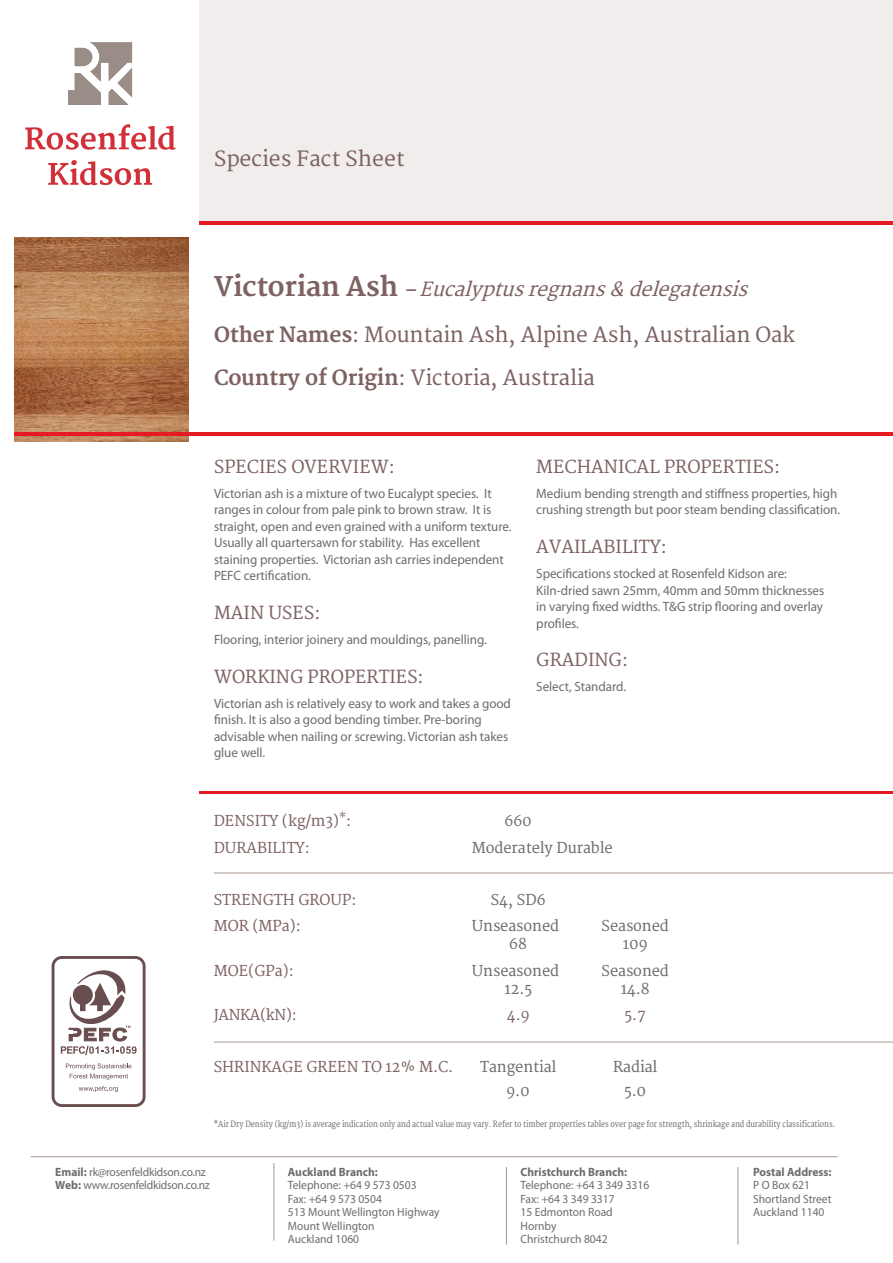
<style>
.page{position:relative;width:893px;height:1263px;background:#fff}
.page>*{position:absolute;margin:0;border:0;box-sizing:border-box;transform-origin:0 0}
.t1{font:21px/42.8px "Merriweather";letter-spacing:-.005em;color:#7e6262}
.t2{font:italic 19.5px "Merriweather";color:#7e6262}
.t3{font:18px "Merriweather";letter-spacing:-.005em;color:#7e6262}
.t4{font:15px "Merriweather";letter-spacing:-.005em;color:#7e6262}
.t5{font:15px "Merriweather";letter-spacing:-.005em;color:#6c6d70}
.t6{font:13.5px/16.5px "Myriad Pro";letter-spacing:-.005em;color:#6c6d70}
.t7{font:12px/13.5px "Myriad Pro";color:#6c6d70;scale:.96 1}
.t8{font:12px/13.5px "Myriad Pro";letter-spacing:-.02em;color:#6c6d70;scale:.96 1}
.t9{font:700 12px "Myriad Pro";color:#6c6d70;scale:.96 1}
.t10{font:8.55px "Merriweather";letter-spacing:-.005em;color:#6c6d70;scale:.85 1}
.s1{font-weight:700;font-style:normal;font-size:27px}
.s2{font-weight:700}
</style>
<div class="page">
<img style="left:14px;top:238px;width:174px;height:203px">
<div style="left:199px;top:0;width:694px;height:223px;background:#f1edec"></div>
<svg style="left:25px;top:124px;width:151px;height:26px"></svg>
<svg style="left:48px;top:160px;width:104px;height:25px"></svg>
<svg style="left:68px;top:42px;width:64px;height:63px"></svg>
<hr style="left:199px;top:221px;width:694px;height:3px;background:#e51a23">
<hr style="left:199px;top:791px;width:694px;height:2px;background:#e51a23">
<hr style="left:14px;top:432px;width:879px;height:4px;background:#e51a23">
<hr style="left:31px;top:1156px;width:807px;height:1px;background:#a9988f">
<hr style="left:274px;top:1163px;width:1px;height:78px;background:#a9988f">
<hr style="left:506px;top:1167px;width:1px;height:78px;background:#a9988f">
<hr style="left:738px;top:1167px;width:1px;height:78px;background:#a9988f">
<hr style="left:214px;top:873px;width:679px;height:1px;background:#a9988f">
<hr style="left:214px;top:1042px;width:679px;height:1px;background:#a9988f">
<svg style="left:52px;top:956px;width:94px;height:151px"></svg>
<h1 class="t1" style="left:214px;top:137px;width:192px">Species Fact Sheet</h1>
<h2 class="t2" style="left:214px;top:278px;width:541px"><span class="s1">V i c t o r i a n A s h</span> –Eucalyptusregnans&amp; delegatensis</h2>
<h1 class="t1" style="left:214px;top:313px;width:583px"><span class="s2">Other Names</span>: Mountain Ash, Alpine Ash, Australian Oak<br><span class="s2">Country of Origin</span>: Victoria, Australia</h1>
<h3 class="t3" style="left:214px;top:456px;width:182px">SPECIES OVERVIEW:</h3>
<p class="t6" style="left:214px;top:485px;width:299px">Victorian ash is a mixture of two Eucalypt species. It ranges in colour from pale pink to brown straw. It is straight, open and even grained with a uniform texture.<br>Usually all quartersawn for stability. Has excellent staining properties. Victorian ash carries independent PEFC certification.</p>
<h3 class="t3" style="left:214px;top:602px;width:108px">MAIN USES:</h3>
<p class="t6" style="left:214px;top:632px;width:274px">Flooring, interior joinery and mouldings, panelling.</p>
<h3 class="t3" style="left:214px;top:665px;width:211px">WORKING PROPERTIES:</h3>
<p class="t6" style="left:214px;top:695px;width:298px">Victorian ash is relatively easy to work and takes a good finish. It is also a good bending timber. Pre-boring advisable when nailing or screwing. Victorian ash takes glue well.</p>
<h3 class="t3" style="left:536px;top:456px;width:245px">MECHANICAL PROPERTIES:</h3>
<p class="t6" style="left:536px;top:485px;width:305px">Medium bending strength and stiffness properties, high crushing strength but poor steam bending classification.</p>
<h3 class="t3" style="left:536px;top:536px;width:132px">AVAILABILITY:</h3>
<p class="t6" style="left:536px;top:566px;width:289px">Specifications stocked at Rosenfeld Kidson are:<br>Kiln-dried sawn 25mm, 40mm and 50mm thicknesses in varying fixed widths. T&amp;G strip flooring and overlay profiles.</p>
<h3 class="t3" style="left:536px;top:649px;width:93px">GRADING:</h3>
<p class="t6" style="left:536px;top:679px;width:91px">Select, Standard.</p>
<p class="t4" style="left:214px;top:812px;width:139px">DENSITY (kg/m3)<sup>*</sup>:</p>
<p class="t5" style="left:504px;top:812px;width:29px">660</p>
<p class="t4" style="left:214px;top:838px;width:98px">DURABILITY:</p>
<p class="t5" style="left:472px;top:838px;width:142px">Moderately Durable</p>
<p class="t4" style="left:214px;top:890px;width:144px">STRENGTH GROUP:</p>
<p class="t5" style="left:491px;top:890px;width:56px">S4, SD6</p>
<p class="t4" style="left:214px;top:917px;width:89px">MOR (MPa):</p>
<p class="t5" style="left:472px;top:917px;width:89px">Unseasoned</p>
<p class="t5" style="left:601px;top:917px;width:69px">Seasoned</p>
<p class="t5" style="left:509px;top:935px;width:19px">68</p>
<p class="t5" style="left:623px;top:935px;width:26px">109</p>
<p class="t4" style="left:214px;top:961px;width:82px">MOE(GPa):</p>
<p class="t5" style="left:472px;top:961px;width:89px">Unseasoned</p>
<p class="t5" style="left:601px;top:961px;width:69px">Seasoned</p>
<p class="t5" style="left:504px;top:979px;width:29px">12.5</p>
<p class="t5" style="left:621px;top:979px;width:31px">14.8</p>
<p class="t4" style="left:214px;top:1006px;width:85px">JANKA(kN):</p>
<p class="t4" style="left:507px;top:1006px;width:24px">4.9</p>
<p class="t4" style="left:624px;top:1006px;width:23px">5.7</p>
<p class="t4" style="left:214px;top:1058px;width:241px">SHRINKAGE GREEN TO 12% M.C.</p>
<p class="t5" style="left:480px;top:1058px;width:78px">Tangential</p>
<p class="t5" style="left:613px;top:1058px;width:46px">Radial</p>
<p class="t5" style="left:506px;top:1081px;width:25px">9.0</p>
<p class="t5" style="left:624px;top:1081px;width:24px">5.0</p>
<p class="t10" style="left:214px;top:1118px;width:733px">*Air Dry Density (kg/m3) is average indication only and actual value may vary. Refer to timber properties tables over page for strength, shrinkage and durability classifications.</p>
<p class="t8" style="left:55px;top:1165px;width:162px"><span class="s2">Email:</span> rk@rosenfeldkidson.co.nz<br><span class="s2">Web:</span> www.rosenfeldkidson.co.nz</p>
<p class="t9" style="left:288px;top:1165px;width:95px">Auckland Branch:</p>
<p class="t7" style="left:288px;top:1178px;width:160px">Telephone: +64 9 573 0503<br>Fax: +64 9 573 0504<br>513 Mount Wellington Highway<br>Mount Wellington<br>Auckland 1060</p>
<p class="t9" style="left:521px;top:1165px;width:112px">Christchurch Branch:</p>
<p class="t7" style="left:521px;top:1178px;width:136px">Telephone: +64 3 349 3316<br>Fax: +64 3 349 3317<br>15 Edmonton Road<br>Hornby<br>Christchurch 8042</p>
<p class="t9" style="left:753px;top:1165px;width:83px">Postal Address:</p>
<p class="t7" style="left:753px;top:1178px;width:83px">P O Box 621<br>Shortland Street<br>Auckland 1140</p>
</div>
